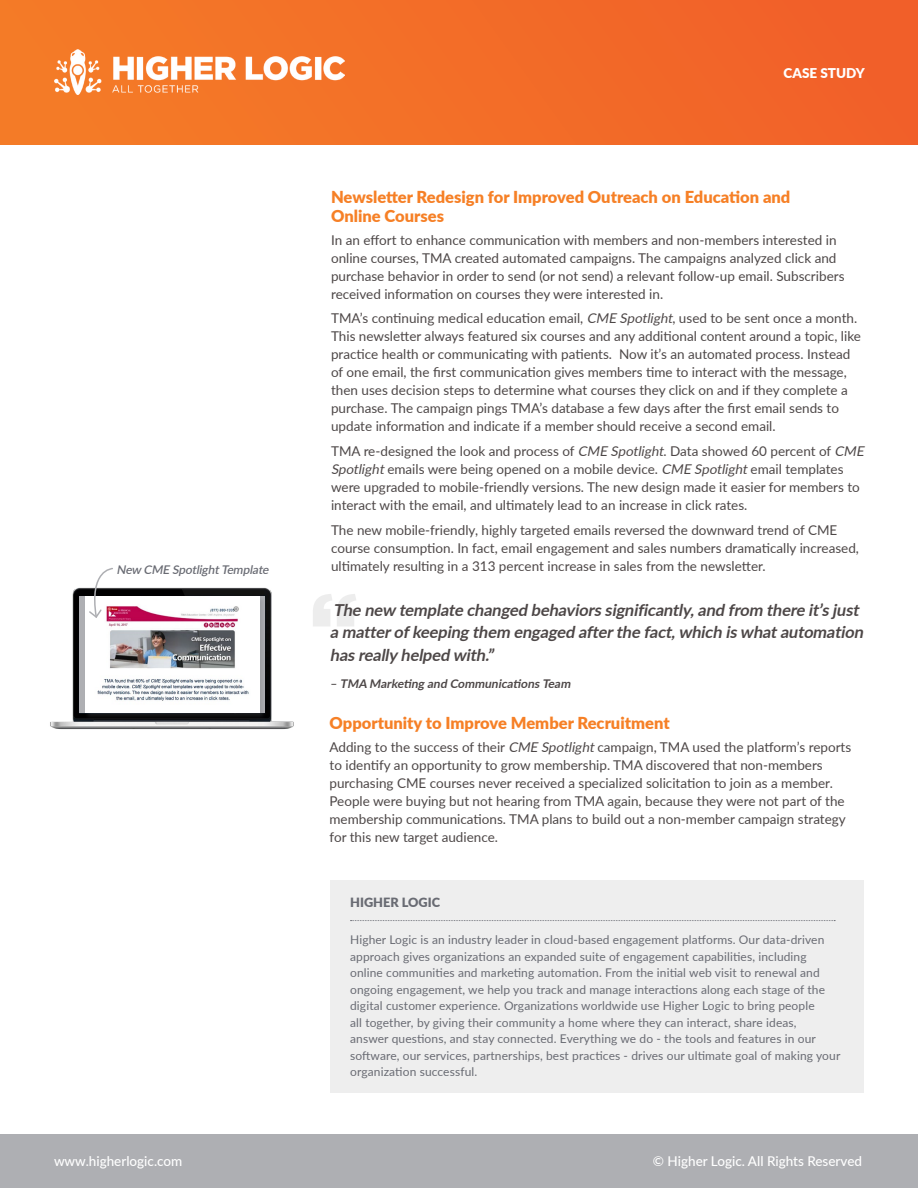
<style>
.page{position:relative;width:918px;height:1188px;background:#fff}
.page>*{position:absolute;margin:0;border:0;box-sizing:border-box;transform-origin:0 0}
.t1{font:italic 700 16.5px/22.5px "Lato";color:#4d4747}
.t2{font:900 16.5px/19.5px "Lato";color:#f68026}
.t3{font:13.5px/18px "Lato";color:#4d4747}
.t4{font:500 13.5px "Lato";color:#fff}
.t5{font:900 13.5px "Lato";color:#fff}
.t6{font:900 12.75px "Lato";color:#696b73}
.t7{font:12px/16.5px "Lato";letter-spacing:.01em;color:#696b73}
.t8{font:italic 700 12px "Lato";color:#4d4747}
.t9{font:italic 600 12px "Lato";color:#696b73}
.s1{font-style:italic}
.s2{font-weight:500}
</style>
<div class="page">
<div style="left:0;top:1134px;width:918px;height:54px;background:#aeafb3"></div>
<div style="left:0;top:0;width:918px;height:145px;background:linear-gradient(to right,#f47c27,#f15e29)"></div>
<img style="left:54px;top:50px;width:290px;height:45px">
<svg style="left:321px;top:594px;width:35px;height:32px"></svg>
<div style="left:331px;top:880px;width:533px;height:213px;background:#eee"></div>
<svg style="left:351px;top:920px;width:484px;height:1px"></svg>
<img style="left:50px;top:587px;width:271px;height:143px">
<div style="left:80px;top:596px;width:185px;height:117px;background:#aeafb3"></div>
<div style="left:84px;top:595px;width:183px;height:126px;background:#696b73;opacity:.25"></div>
<img style="left:85px;top:596px;width:174px;height:117px">
<svg style="left:88px;top:568px;width:26px;height:51px"></svg>
<p class="t9" style="left:116px;top:561px;width:157px">New CME SpotlightTemplate</p>
<p class="t5" style="left:784px;top:63px;width:83px">CASE STUDY</p>
<p class="t2" style="left:331px;top:186px;width:461px">Newsletter Redesign for Improved Outreach on Education and<br>Online Courses</p>
<p class="t3" style="left:331px;top:230px;width:515px">In an effort to enhance communication with members and non-members interested in online courses, TMA created automated campaigns. The campaigns analyzed click and purchase behavior in order to send (or not send) a relevant follow-up email. Subscribers received information on courses they were interested in.</p>
<p class="t3" style="left:331px;top:309px;width:531px">TMA’s continuing medical education email, <span class="s1">CME Spotlight</span>, used to be sent once a month.<br>This newsletter always featured six courses and any additional content around a topic, like practice health or communicating with patients. Now it’s an automated process. Instead of one email, the first communication gives members time to interact with the message, then uses decision steps to determine what courses they click on and if they complete a purchase. The campaign pings TMA’s database a few days after the first email sends to update information and indicate if a member should receive a second email.</p>
<p class="t3" style="left:331px;top:442px;width:538px">TMA re-designed the look and process of <span class="s1">CME Spotlight</span>. Data showed 60 percent of <span class="s1">CME Spotlight</span>emails were being opened on a mobile device. <span class="s1">CME Spotlight</span>email templates were upgraded to mobile-friendly versions. The new design made it easier for members to interact with the email, and ultimately lead to an increase in click rates.</p>
<p class="t3" style="left:331px;top:520px;width:529px">The new mobile-friendly, highly targeted emails reversed the downward trend of CME course consumption. In fact, email engagement and sales numbers dramatically increased, ultimately resulting in a 313 percent increase in sales from the newsletter.</p>
<p class="t1" style="left:330px;top:598px;width:539px">The new template changed behaviorssignificantly,and from there it’sjust a matterofkeeping them engaged afterthe fact,which iswhatautomation hasreallyhelped with.”</p>
<p class="t8" style="left:330px;top:675px;width:245px"><span class="s2">–</span> TMA Marketing and CommunicationsTeam</p>
<p class="t2" style="left:330px;top:713px;width:342px">Opportunity to Improve Member Recruitment</p>
<p class="t3" style="left:330px;top:737px;width:523px">Adding to the success of their <span class="s1">CME Spotlight</span>campaign, TMA used the platform’s reports to identify an opportunity to grow membership. TMA discovered that non-members purchasing CME courses never received a specialized solicitation to join as a member.<br>People were buying but not hearing from TMA again, because they were not part of the membership communications. TMA plans to build out a non-member campaign strategy for this new target audience.</p>
<p class="t6" style="left:350px;top:893px;width:91px">HIGHER LOGIC</p>
<p class="t7" style="left:350px;top:931px;width:492px">Higher Logic is an industry leader in cloud-based engagement platforms. Our data-driven approach gives organizations an expanded suite of engagement capabilities, including online communities and marketing automation. From the initial web visit to renewal and ongoing engagement, we help you track and manage interactions along each stage of the digital customer experience. Organizations worldwide use Higher Logic to bring people<br>all together, by giving their community a home where they can interact, share ideas,<br>answer questions, and stay connected. Everything we do - the tools and features in our software, our services, partnerships, best practices - drives our ultimate goal of making your organization successful.</p>
<p class="t4" style="left:54px;top:1151px;width:130px">www.higherlogic.com</p>
<p class="t4" style="left:653px;top:1151px;width:211px">© Higher Logic. All Rights Reserved</p>
</div>
